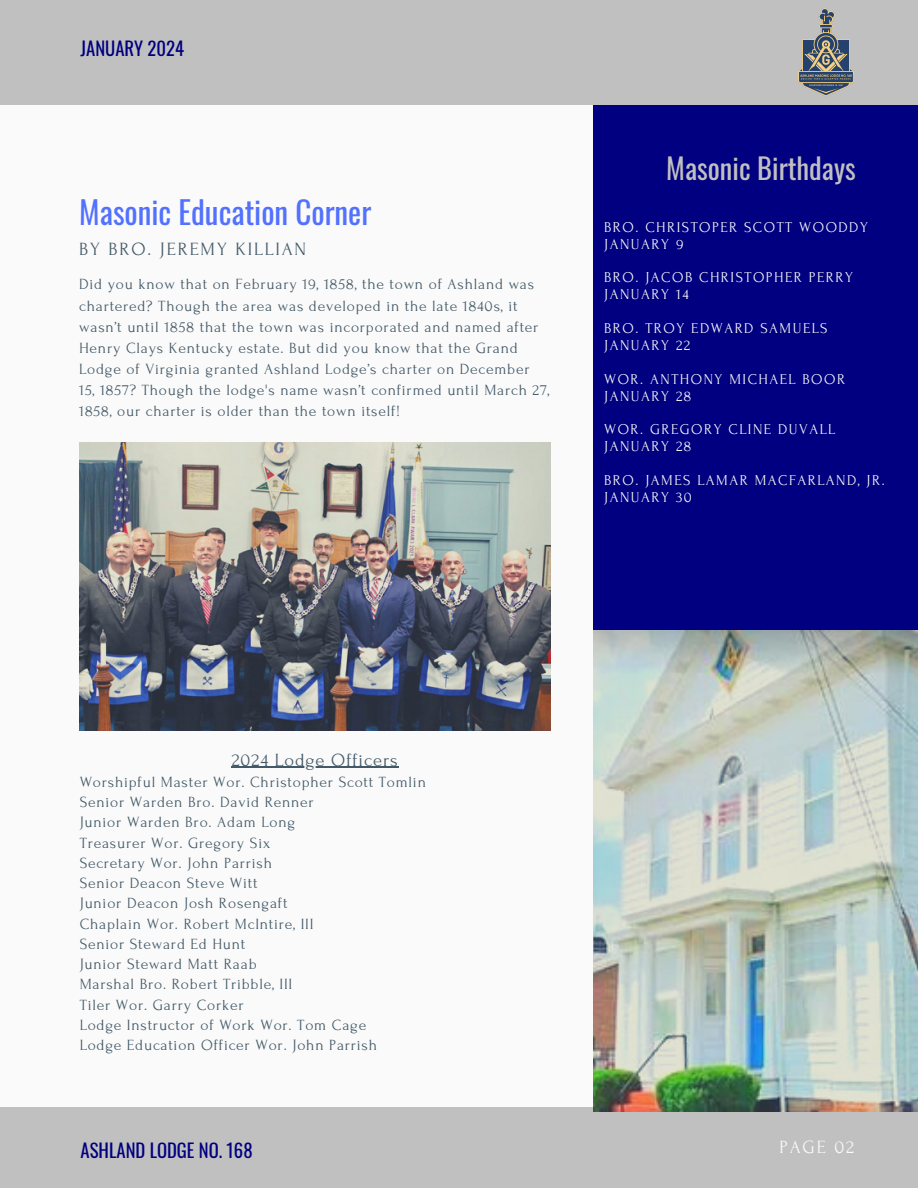
<style>
.page{position:relative;width:918px;height:1188px;background:#fafafa}
.page>*{position:absolute;margin:0;border:0;box-sizing:border-box;transform-origin:0 0}
.t1{font:31.2px "Oswald";color:#5271ff}
.t2{font:28.5px "Oswald";color:#c0c0c0}
.t3{font:18.75px "Oswald";color:#000080}
.t4{font:18.75px "Forum";letter-spacing:.1em;color:#fafafa}
.t5{font:18.6px "Forum";letter-spacing:.1em;color:#435967}
.t6{font:18.6px "Forum";letter-spacing:.05em;color:#435967}
.t7{font:15.6px/21.1px "Forum";letter-spacing:.05em;color:#435967}
.t8{font:15px "Forum";letter-spacing:.1em;color:#fafafa}
</style>
<div class="page">
<div style="left:594px;top:104px;width:324px;height:585px;background:#000080"></div>
<div style="left:0;top:1107px;width:918px;height:81px;background:#c0c0c0"></div>
<img style="left:594px;top:631px;width:324px;height:481px">
<div style="left:0;top:0;width:918px;height:105px;background:#c0c0c0"></div>
<img style="left:79px;top:443px;width:471px;height:288px">
<img style="left:798px;top:8px;width:56px;height:88px">
<hr style="left:232px;top:767px;width:167px;height:1px;background:#435967">
<p class="t3" style="left:81px;top:34px;width:105px">JANUARY 2024</p>
<p class="t1" style="left:79px;top:187px;width:294px">Masonic Education Corner</p>
<p class="t5" style="left:79px;top:239px;width:229px">BY BRO. JEREMY KILLIAN</p>
<p class="t7" style="left:79px;top:274px;width:472px">Did you know that on February 19, 1858, the town of Ashland was chartered? Though the area was developed in the late 1840s, it wasn’t until 1858 that the town was incorporated and named after Henry Clays Kentucky estate. But did you know that the Grand Lodge of Virginia granted Ashland Lodge’s charter on December<br>15, 1857? Though the lodge's name wasn’t confirmed until March 27, 1858, our charter is older than the town itself!</p>
<p class="t2" style="left:666px;top:146px;width:191px">Masonic Birthdays</p>
<p class="t8" style="left:604px;top:219px;width:265px">BRO. CHRISTOPER SCOTT WOODDY</p>
<p class="t8" style="left:604px;top:236px;width:81px">JANUARY 9</p>
<p class="t8" style="left:604px;top:270px;width:250px">BRO. JACOB CHRISTOPHER PERRY</p>
<p class="t8" style="left:604px;top:286px;width:86px">JANUARY 14</p>
<p class="t8" style="left:604px;top:320px;width:225px">BRO. TROY EDWARD SAMUELS</p>
<p class="t8" style="left:604px;top:337px;width:88px">JANUARY 22</p>
<p class="t8" style="left:604px;top:371px;width:242px">WOR. ANTHONY MICHAEL BOOR</p>
<p class="t8" style="left:604px;top:388px;width:89px">JANUARY 28</p>
<p class="t8" style="left:604px;top:421px;width:233px">WOR. GREGORY CLINE DUVALL</p>
<p class="t8" style="left:604px;top:438px;width:89px">JANUARY 28</p>
<p class="t8" style="left:604px;top:472px;width:282px">BRO. JAMES LAMAR MACFARLAND, JR.</p>
<p class="t8" style="left:604px;top:489px;width:89px">JANUARY 30</p>
<p class="t6" style="left:232px;top:750px;width:168px">2024 Lodge Officers</p>
<p class="t7" style="left:80px;top:772px;width:348px">Worshipful Master Wor. Christopher Scott Tomlin</p>
<p class="t7" style="left:80px;top:792px;width:236px">Senior Warden Bro. David Renner</p>
<p class="t7" style="left:80px;top:812px;width:217px">Junior Warden Bro. Adam Long</p>
<p class="t7" style="left:80px;top:832px;width:192px">Treasurer Wor. Gregory Six</p>
<p class="t7" style="left:80px;top:853px;width:194px">Secretary Wor. John Parrish</p>
<p class="t7" style="left:80px;top:873px;width:179px">Senior Deacon Steve Witt</p>
<p class="t7" style="left:80px;top:893px;width:209px">Junior Deacon Josh Rosengaft</p>
<p class="t7" style="left:80px;top:913px;width:235px">Chaplain Wor. Robert McIntire, III</p>
<p class="t7" style="left:80px;top:934px;width:167px">Senior Steward Ed Hunt</p>
<p class="t7" style="left:80px;top:954px;width:179px">Junior Steward Matt Raab</p>
<p class="t7" style="left:80px;top:974px;width:214px">Marshal Bro. Robert Tribble, III</p>
<p class="t7" style="left:80px;top:994px;width:166px">Tiler Wor. Garry Corker</p>
<p class="t7" style="left:80px;top:1015px;width:288px">Lodge Instructor of Work Wor. Tom Cage</p>
<p class="t7" style="left:80px;top:1035px;width:299px">Lodge Education Officer Wor. John Parrish</p>
<p class="t3" style="left:81px;top:1136px;width:174px">ASHLAND LODGE NO. 168</p>
<p class="t4" style="left:779px;top:1137px;width:76px">PAGE 02</p>
</div>
